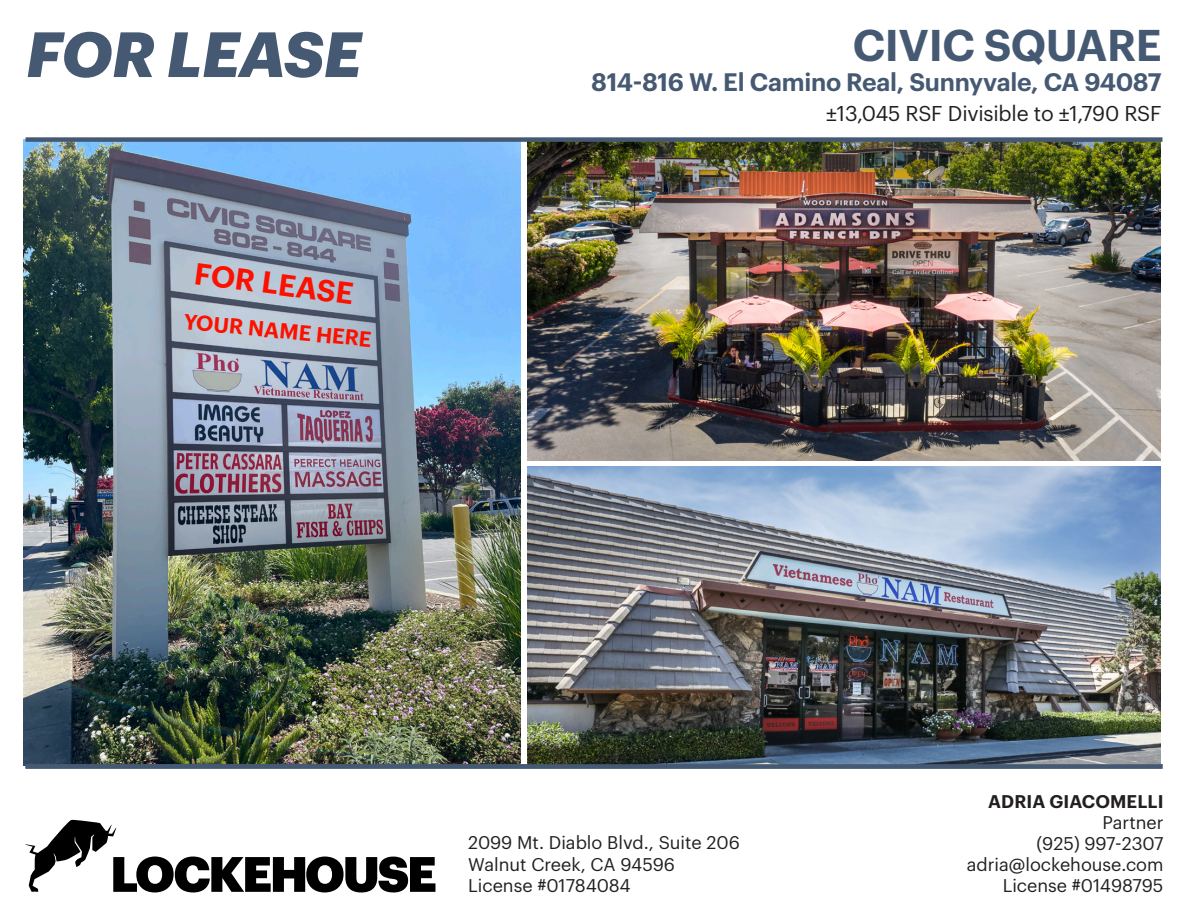
<style>
.page{position:relative;width:1188px;height:918px;background:#fff}
.page>*{position:absolute;margin:0;border:0;box-sizing:border-box;transform-origin:0 0}
.t1{font:italic 700 62.4px "Graphik";letter-spacing:-.01em;color:#465973}
.t2{font:600 43.5px "Graphik";letter-spacing:-.01em;color:#465973}
.t3{font:600 29.85px "Graphik";color:#fc1100}
.t4{font:600 24.75px "Graphik";letter-spacing:-.01em;color:#465973}
.t5{font:600 21.3px "Graphik";color:#fc1100}
.t6{font:21px "Graphik";letter-spacing:-.01em;color:#231f20}
.t7{font:18px/21px "Graphik";color:#231f20}
.t8{font:600 18px "Graphik";letter-spacing:.005em;color:#231f20}
</style>
<div class="page">
<img style="left:24px;top:139px;width:497px;height:627px">
<img style="left:527px;top:467px;width:634px;height:297px">
<img style="left:527px;top:142px;width:634px;height:318px">
<svg style="left:25px;top:819px;width:410px;height:73px"></svg>
<div style="left:26px;top:137px;width:1136px;height:5px;background:#465973"></div>
<div style="left:26px;top:764px;width:1136px;height:5px;background:#465973"></div>
<h1 class="t1" style="left:26px;top:6px;width:337px">FOR LEASE</h1>
<h3 class="t3" style="left:197px;top:251px;width:162px;rotate:7deg">FOR LEASE</h3>
<p class="t5" style="left:185px;top:306px;width:190px;rotate:5deg">YOUR NAME HERE</p>
<h2 class="t2" style="left:853px;top:12px;width:310px">CIVIC SQUARE</h2>
<h3 class="t4" style="left:591px;top:63px;width:572px">814-816 W. El Camino Real, Sunnyvale, CA 94087</h3>
<p class="t6" style="left:826px;top:98px;width:337px">±13,045 RSF Divisible to ±1,790 RSF</p>
<p class="t7" style="left:468px;top:830px;width:273px;line-height:21.6px">2099 Mt. Diablo Blvd., Suite 206<br>Walnut Creek, CA 94596<br>License #01784084</p>
<p class="t8" style="left:988px;top:788px;width:177px">ADRIA GIACOMELLI</p>
<p class="t7" style="left:967px;top:811px;width:198px;text-align:right">Partner<br>(925) 997-2307 adria@lockehouse.com<br>License #01498795</p>
</div>
